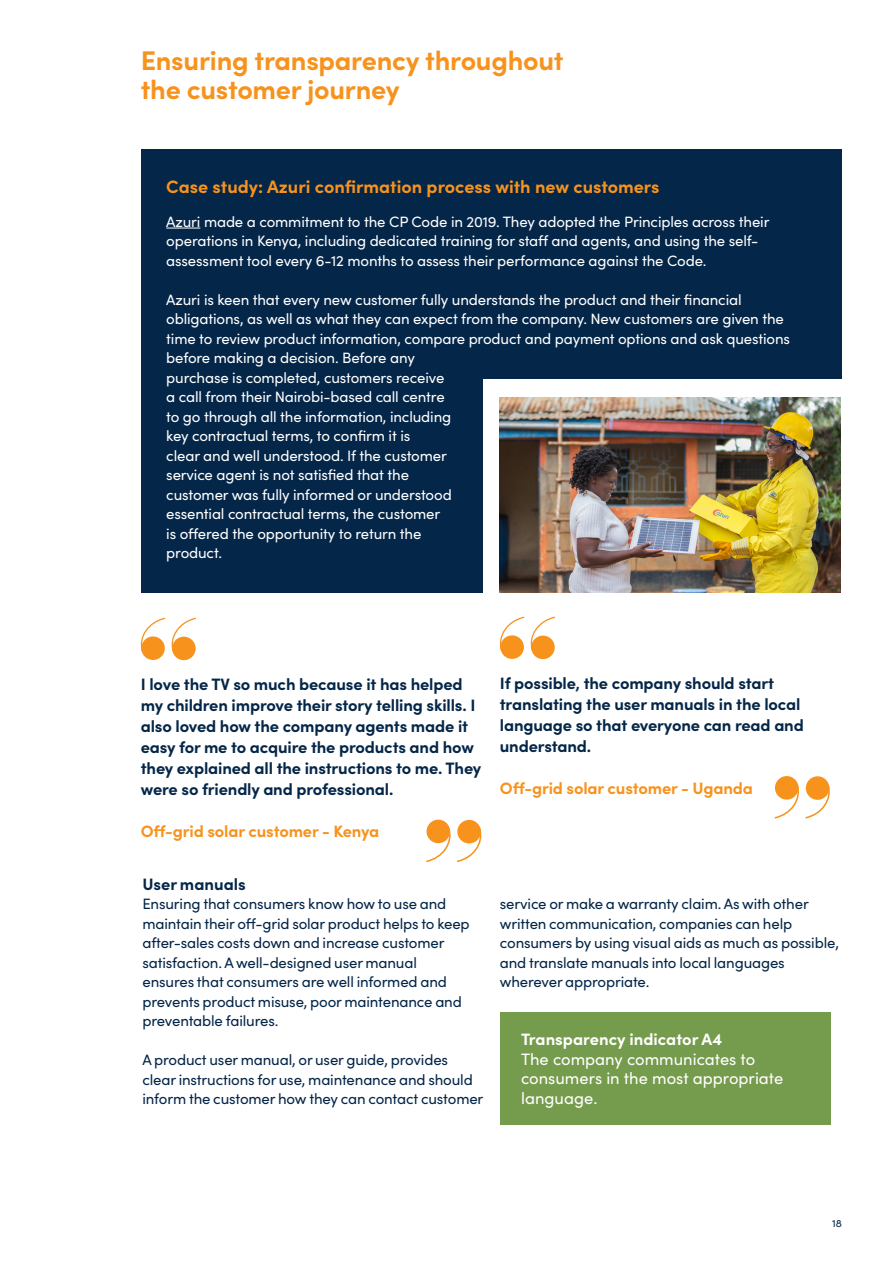
<style>
.page{position:relative;width:893px;height:1263px;background:#fff}
.page>*{position:absolute;margin:0;border:0;box-sizing:border-box;transform-origin:0 0}
.t1{font:700 27px "Sofia Pro";letter-spacing:-.01em;color:#f7931d}
.t2{font:700 18px "Sofia Pro";color:#f7931d}
.t3{font:700 16.5px/21px "Sofia Pro";letter-spacing:-.01em;color:#042648}
.t4{font:16.5px/19.5px "Sofia Pro";color:#fff}
.t5{font:700 16.5px "Sofia Pro";letter-spacing:-.01em;color:#f7931d}
.t6{font:700 16.5px "Sofia Pro";color:#fff}
.t7{font:15px/19.5px "Sofia Pro";letter-spacing:-.01em;color:#fff}
.t8{font:15px/19.5px "Sofia Pro";letter-spacing:-.01em;color:#042648}
.t9{font:10.5px "Sofia Pro";color:#042648}
</style>
<div class="page">
<div style="left:141px;top:149px;width:700px;height:443px;background:#042648"></div>
<hr style="left:166px;top:228px;width:34px;height:1px;background:#fff">
<svg style="left:426px;top:827px;width:56px;height:36px"></svg>
<div style="left:426px;top:820px;width:24px;height:23px;background:#f7931d;border-radius:50%"></div>
<div style="left:457px;top:820px;width:24px;height:23px;background:#f7931d;border-radius:50%"></div>
<svg style="left:140px;top:617px;width:56px;height:36px"></svg>
<div style="left:172px;top:637px;width:24px;height:23px;background:#f7931d;border-radius:50%"></div>
<div style="left:141px;top:636px;width:24px;height:24px;background:#f7931d;border-radius:50%"></div>
<svg style="left:774px;top:783px;width:56px;height:36px"></svg>
<div style="left:775px;top:776px;width:23px;height:24px;background:#f7931d;border-radius:50%"></div>
<div style="left:806px;top:776px;width:23px;height:24px;background:#f7931d;border-radius:50%"></div>
<svg style="left:499px;top:616px;width:56px;height:36px"></svg>
<div style="left:531px;top:636px;width:24px;height:23px;background:#f7931d;border-radius:50%"></div>
<div style="left:500px;top:635px;width:24px;height:24px;background:#f7931d;border-radius:50%"></div>
<div style="left:483px;top:379px;width:367px;height:215px;background:#fff"></div>
<img style="left:500px;top:398px;width:341px;height:194px">
<div style="left:500px;top:1012px;width:330px;height:113px;background:#759b4d"></div>
<p class="t1" style="left:141px;top:40px;width:424px">Ensuring transparency throughout</p>
<p class="t1" style="left:141px;top:69px;width:260px">the customer journey</p>
<p class="t2" style="left:166px;top:173px;width:495px">Case study: Azuri confirmation process with new customers</p>
<p class="t7" style="left:166px;top:211px;width:605px">Azuri made a commitment to the CP Code in 2019. They adopted the Principles across their operations in Kenya, including dedicated training for staff and agents, and using the self&shy;assessment tool every 6-12 months to assess their performance against the Code.</p>
<p class="t7" style="left:166px;top:289px;width:625px">Azuri is keen that every new customer fully understands the product and their financial obligations, as well as what they can expect from the company. New customers are given the time to review product information, compare product and payment options and ask questions before making a decision. Before any<br>purchase is completed, customers receive<br>a call from their Nairobi-based call centre<br>to go through all the information, including<br>key contractual terms, to confirm it is<br>clear and well understood. If the customer<br>service agent is not satisfied that the<br>customer was fully informed or understood<br>essential contractual terms, the customer<br>is offered the opportunity to return the<br>product.</p>
<p class="t3" style="left:141px;top:672px;width:342px">I love the TV so much because it has helped my children improve their story telling skills. I also loved how the company agents made it easy for me to acquire the products and how they explained all the instructions to me. They were so friendly and professional.</p>
<p class="t5" style="left:141px;top:818px;width:240px">Off-grid solar customer - Kenya</p>
<p class="t3" style="left:142px;top:872px;width:105px">User manuals</p>
<p class="t8" style="left:142px;top:893px;width:329px">Ensuring that consumers know how to use and maintain their off-grid solar product helps to keep after-sales costs down and increase customer satisfaction. A well-designed user manual ensures that consumers are well informed and prevents product misuse, poor maintenance and preventable failures.</p>
<p class="t8" style="left:142px;top:1049px;width:342px">A product user manual, or user guide, provides clear instructions for use, maintenance and should inform the customer how they can contact customer</p>
<p class="t3" style="left:500px;top:671px;width:305px">If possible, the company should start translating the user manuals in the local language so that everyone can read and understand.</p>
<p class="t5" style="left:500px;top:775px;width:254px">Off-grid solar customer - Uganda</p>
<p class="t8" style="left:500px;top:893px;width:341px">service or make a warranty claim. As with other written communication, companies can help consumers by using visual aids as much as possible, and translate manuals into local languages wherever appropriate.</p>
<p class="t6" style="left:521px;top:1027px;width:203px">Transparency indicator A4</p>
<p class="t4" style="left:521px;top:1048px;width:264px">The company communicates to consumers in the most appropriate language.</p>
<p class="t9" style="left:832px;top:1216px;width:11px">18</p>
</div>
